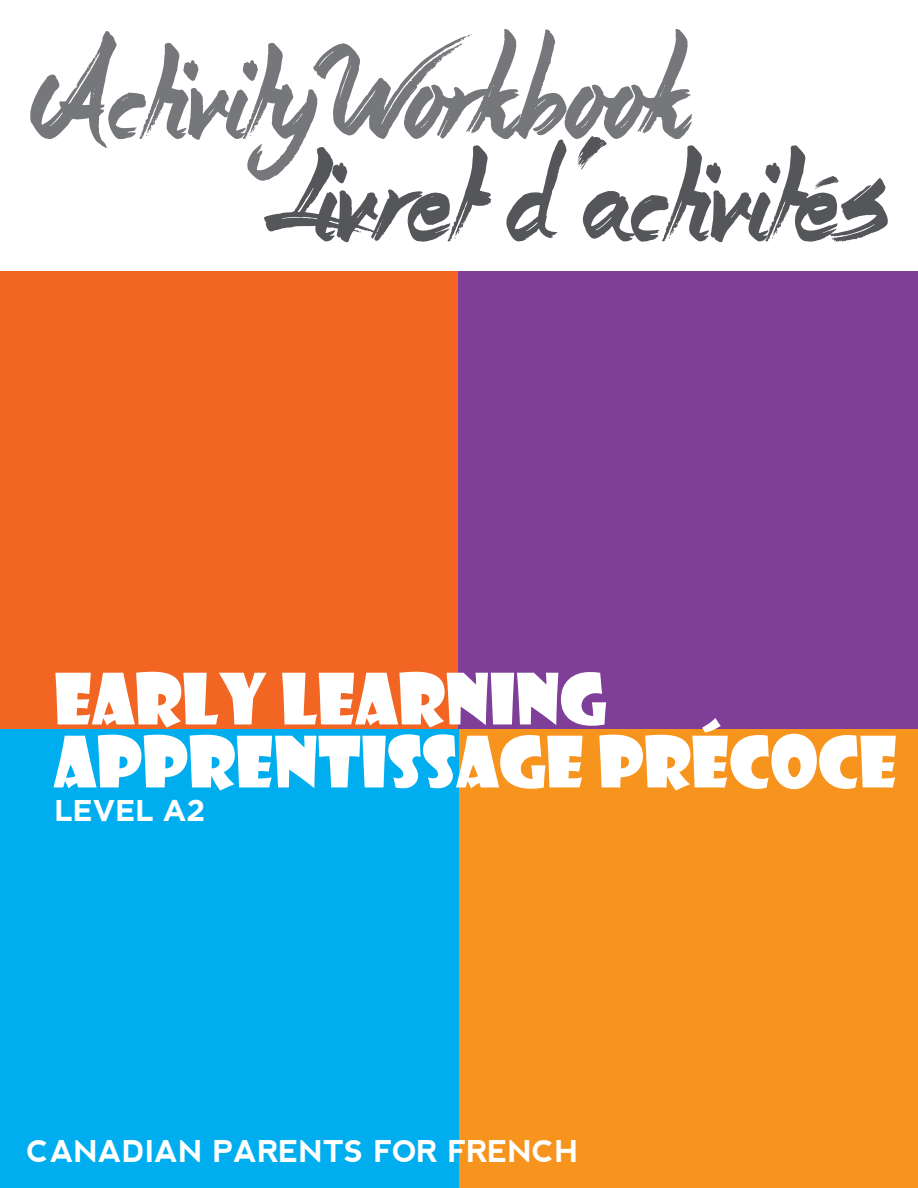
<style>
.page{position:relative;width:918px;height:1188px;background:#fff}
.page>*{position:absolute;margin:0;border:0;box-sizing:border-box;transform-origin:0 0}
.t1{font:69px/63px "Showcard Gothic";color:#fff}
.t2{font:700 30px "nevis";color:#fff}
.t3{font:700 30px "Gotham";color:#fff}
</style>
<div class="page">
<div style="left:0;top:271px;width:459px;height:459px;background:#f26522"></div>
<div style="left:459px;top:271px;width:459px;height:459px;background:#7f3f98"></div>
<div style="left:0;top:730px;width:459px;height:458px;background:#00aeef"></div>
<div style="left:459px;top:730px;width:459px;height:458px;background:#f7941e"></div>
<svg style="left:30px;top:29px;width:858px;height:213px"></svg>
<p class="t1" style="left:54px;top:664px;width:845px">EARLY LEARNING<br>APPRENTISSAGE PRÉCOCE</p>
<p class="t3" style="left:54px;top:793px;width:153px">LEVEL A2</p>
<p class="t2" style="left:27px;top:1134px;width:553px">CANADIAN PARENTS FOR FRENCH</p>
</div>
